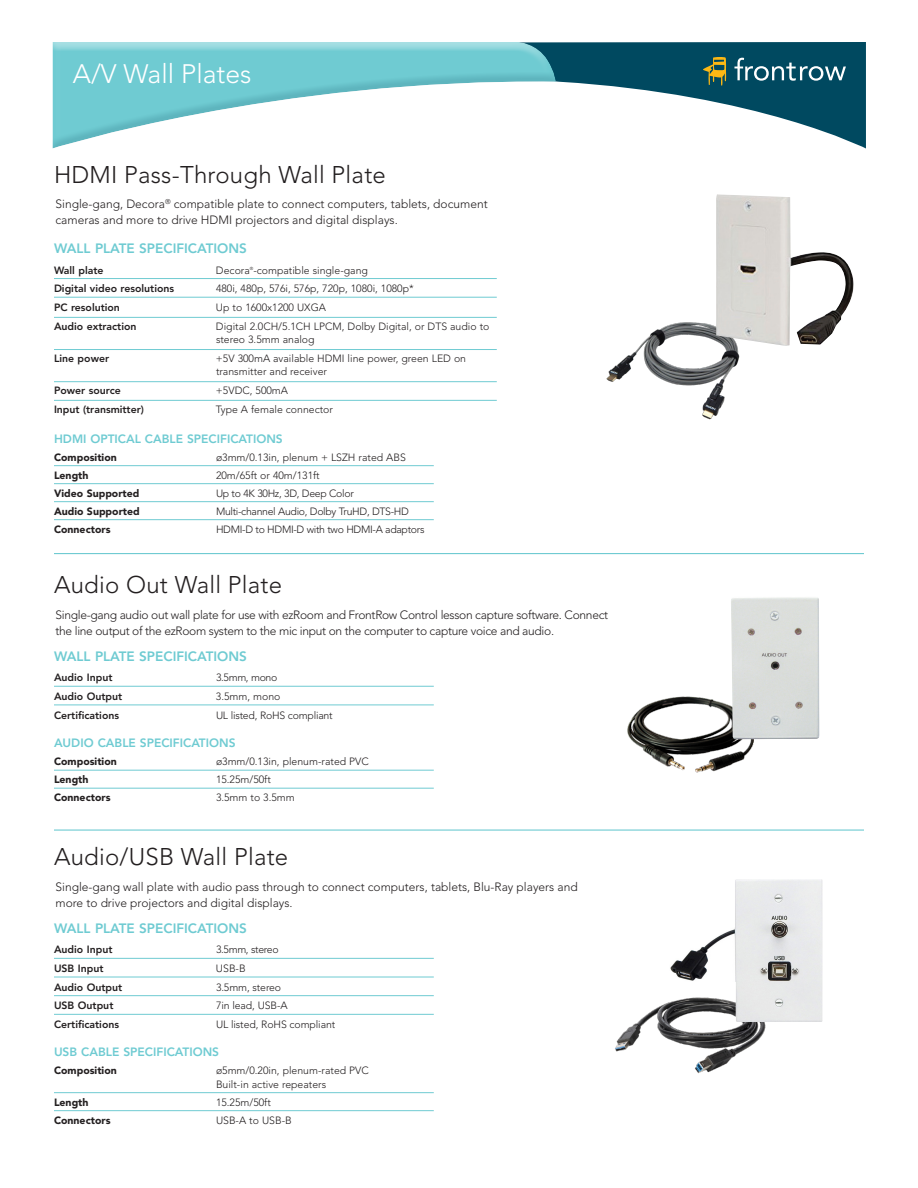
<style>
.page{position:relative;width:918px;height:1188px;background:#fff}
.page>*{position:absolute;margin:0;border:0;box-sizing:border-box;transform-origin:0 0}
.t1{font:300 26.55px "Avenir";color:#fff}
.t2{font:300 24px "Avenir";letter-spacing:.01em;color:#231f20}
.t3{font:800 13.5px "Avenir";color:#6fcbd2}
.t4{font:300 12px/16.5px "Avenir";color:#231f20}
.t5{font:300 12px/16.5px "Avenir";letter-spacing:-.025em;color:#231f20}
.t6{font:800 12px "Avenir";color:#6fcbd2}
.t7{font:300 10.5px/13.5px "Avenir";color:#231f20}
.t8{font:800 10.5px "Avenir";color:#231f20}
.t9{font:900 10.5px "Avenir";color:#231f20}
.t10{font:300 10.5px "Avenir";letter-spacing:-.03em;color:#231f20}
.t11{font:300 10.5px "Avenir";letter-spacing:-.02em;color:#231f20}
.t12{font:300 4.35px "Avenir";color:#231f20}
</style>
<div class="page">
<img style="left:615px;top:1007px;width:151px;height:67px">
<img style="left:627px;top:696px;width:126px;height:77px">
<div style="left:51px;top:42px;width:505px;height:95px;background:#fff;opacity:.44"></div>
<div style="left:51px;top:51px;width:505px;height:100px;background:#004960;opacity:.15"></div>
<svg style="left:519px;top:42px;width:347px;height:107px"></svg>
<hr style="left:54px;top:553px;width:810px;height:1px;background:#6fcbd2">
<hr style="left:54px;top:278px;width:443px;height:1px;background:#6fcbd2">
<hr style="left:54px;top:297px;width:443px;height:1px;background:#6fcbd2">
<hr style="left:54px;top:317px;width:443px;height:1px;background:#6fcbd2">
<hr style="left:54px;top:349px;width:443px;height:1px;background:#6fcbd2">
<hr style="left:54px;top:381px;width:443px;height:1px;background:#6fcbd2">
<hr style="left:54px;top:400px;width:443px;height:1px;background:#6fcbd2">
<img style="left:606px;top:322px;width:134px;height:98px">
<img style="left:716px;top:194px;width:138px;height:152px">
<hr style="left:54px;top:958px;width:380px;height:1px;background:#6fcbd2">
<hr style="left:54px;top:977px;width:380px;height:1px;background:#6fcbd2">
<hr style="left:54px;top:995px;width:380px;height:1px;background:#6fcbd2">
<hr style="left:54px;top:1014px;width:380px;height:1px;background:#6fcbd2">
<img style="left:659px;top:879px;width:164px;height:143px">
<img style="left:731px;top:597px;width:89px;height:142px">
<hr style="left:54px;top:686px;width:380px;height:1px;background:#6fcbd2">
<hr style="left:54px;top:705px;width:380px;height:1px;background:#6fcbd2">
<hr style="left:54px;top:830px;width:810px;height:1px;background:#6fcbd2">
<hr style="left:54px;top:465px;width:380px;height:1px;background:#6fcbd2">
<hr style="left:54px;top:483px;width:380px;height:1px;background:#6fcbd2">
<hr style="left:54px;top:501px;width:380px;height:1px;background:#6fcbd2">
<hr style="left:54px;top:519px;width:380px;height:1px;background:#6fcbd2">
<hr style="left:54px;top:1092px;width:380px;height:1px;background:#6fcbd2">
<hr style="left:54px;top:1110px;width:380px;height:1px;background:#6fcbd2">
<hr style="left:54px;top:770px;width:380px;height:1px;background:#6fcbd2">
<hr style="left:54px;top:788px;width:380px;height:1px;background:#6fcbd2">
<p class="t1" style="left:73px;top:59px;width:180px">A/V Wall Plates</p>
<p class="t2" style="left:54px;top:161px;width:333px">HDMI Pass-Through Wall Plate</p>
<p class="t4" style="left:56px;top:196px;width:434px">Single-gang, Decora<sup>®</sup> compatible plate to connect computers, tablets, document cameras and more to drive HDMI projectors and digital displays.</p>
<p class="t3" style="left:54px;top:241px;width:194px">WALL PLATE SPECIFICATIONS</p>
<p class="t8" style="left:54px;top:264px;width:51px">Wall plate</p>
<p class="t7" style="left:216px;top:263px;width:153px">Decora -compatible single-gang</p>
<p class="t12" style="left:250px;top:266px;width:5px">®</p>
<p class="t8" style="left:54px;top:282px;width:122px">Digital video resolutions</p>
<p class="t7" style="left:216px;top:282px;width:199px">480i, 480p, 576i, 576p, 720p, 1080i, 1080p*</p>
<p class="t8" style="left:54px;top:301px;width:68px">PC resolution</p>
<p class="t7" style="left:216px;top:301px;width:112px">Up to 1600x1200 UXGA</p>
<p class="t8" style="left:54px;top:320px;width:84px">Audio extraction</p>
<p class="t7" style="left:216px;top:319px;width:275px">Digital 2.0CH/5.1CH LPCM, Dolby Digital, or DTS audio to stereo 3.5mm analog</p>
<p class="t8" style="left:54px;top:352px;width:57px">Line power</p>
<p class="t7" style="left:216px;top:351px;width:252px">+5V 300mA available HDMI line power, green LED on transmitter and receiver</p>
<p class="t8" style="left:54px;top:384px;width:68px">Power source</p>
<p class="t7" style="left:216px;top:384px;width:74px">+5VDC, 500mA</p>
<p class="t8" style="left:54px;top:403px;width:91px">Input (transmitter)</p>
<p class="t7" style="left:216px;top:402px;width:118px">Type A female connector</p>
<p class="t6" style="left:54px;top:432px;width:230px">HDMI OPTICAL CABLE SPECIFICATIONS</p>
<p class="t9" style="left:54px;top:451px;width:64px">Composition</p>
<p class="t7" style="left:216px;top:450px;width:191px">ø3mm/0.13in, plenum + LSZH rated ABS</p>
<p class="t9" style="left:54px;top:469px;width:36px">Length</p>
<p class="t7" style="left:216px;top:468px;width:105px">20m/65ft or 40m/131ft</p>
<p class="t9" style="left:54px;top:487px;width:87px">Video Supported</p>
<p class="t10" style="left:216px;top:487px;width:139px">Up to 4K 30Hz, 3D, Deep Color</p>
<p class="t9" style="left:54px;top:505px;width:87px">Audio Supported</p>
<p class="t10" style="left:216px;top:505px;width:195px">Multi-channel Audio, Dolby TruHD, DTS-HD</p>
<p class="t9" style="left:54px;top:523px;width:58px">Connectors</p>
<p class="t10" style="left:216px;top:523px;width:210px">HDMI-D to HDMI-D with two HDMI-A adaptors</p>
<p class="t2" style="left:54px;top:570px;width:230px">Audio Out Wall Plate</p>
<p class="t5" style="left:56px;top:606px;width:554px">Single-gang audio out wall plate for use with ezRoom and FrontRow Control lesson capture software. Connect the line output of the ezRoom system to the mic input on the computer to capture voice and audio.</p>
<p class="t3" style="left:54px;top:648px;width:194px">WALL PLATE SPECIFICATIONS</p>
<p class="t8" style="left:54px;top:672px;width:60px">Audio Input</p>
<p class="t7" style="left:216px;top:671px;width:63px">3.5mm, mono</p>
<p class="t8" style="left:54px;top:690px;width:70px">Audio Output</p>
<p class="t7" style="left:216px;top:690px;width:66px">3.5mm, mono</p>
<p class="t8" style="left:54px;top:709px;width:67px">Certifications</p>
<p class="t11" style="left:216px;top:709px;width:118px">UL listed, RoHS compliant</p>
<p class="t6" style="left:54px;top:736px;width:183px">AUDIO CABLE SPECIFICATIONS</p>
<p class="t9" style="left:54px;top:755px;width:64px">Composition</p>
<p class="t7" style="left:216px;top:755px;width:154px">ø3mm/0.13in, plenum-rated PVC</p>
<p class="t9" style="left:54px;top:773px;width:36px">Length</p>
<p class="t7" style="left:216px;top:773px;width:56px">15.25m/50ft</p>
<p class="t9" style="left:54px;top:791px;width:58px">Connectors</p>
<p class="t7" style="left:216px;top:791px;width:80px">3.5mm to 3.5mm</p>
<p class="t2" style="left:54px;top:842px;width:236px">Audio/USB Wall Plate</p>
<p class="t4" style="left:56px;top:878px;width:524px">Single-gang wall plate with audio pass through to connect computers, tablets, Blu-Ray players and more to drive projectors and digital displays.</p>
<p class="t3" style="left:54px;top:921px;width:194px">WALL PLATE SPECIFICATIONS</p>
<p class="t8" style="left:54px;top:944px;width:60px">Audio Input</p>
<p class="t10" style="left:216px;top:944px;width:64px">3.5mm, stereo</p>
<p class="t8" style="left:54px;top:962px;width:51px">USB Input</p>
<p class="t7" style="left:216px;top:962px;width:31px">USB-B</p>
<p class="t8" style="left:54px;top:981px;width:70px">Audio Output</p>
<p class="t7" style="left:216px;top:980px;width:67px">3.5mm, stereo</p>
<p class="t8" style="left:54px;top:1000px;width:61px">USB Output</p>
<p class="t7" style="left:216px;top:999px;width:73px">7in lead, USB-A</p>
<p class="t8" style="left:54px;top:1018px;width:67px">Certifications</p>
<p class="t7" style="left:216px;top:1018px;width:121px">UL listed, RoHS compliant</p>
<p class="t6" style="left:54px;top:1045px;width:167px">USB CABLE SPECIFICATIONS</p>
<p class="t9" style="left:54px;top:1064px;width:64px">Composition</p>
<p class="t7" style="left:216px;top:1064px;width:154px">ø5mm/0.20in, plenum-rated PVC<br>Built-in active repeaters</p>
<p class="t9" style="left:54px;top:1096px;width:36px">Length</p>
<p class="t7" style="left:216px;top:1095px;width:56px">15.25m/50ft</p>
<p class="t9" style="left:54px;top:1114px;width:58px">Connectors</p>
<p class="t7" style="left:216px;top:1113px;width:77px">USB-A to USB-B</p>
</div>
